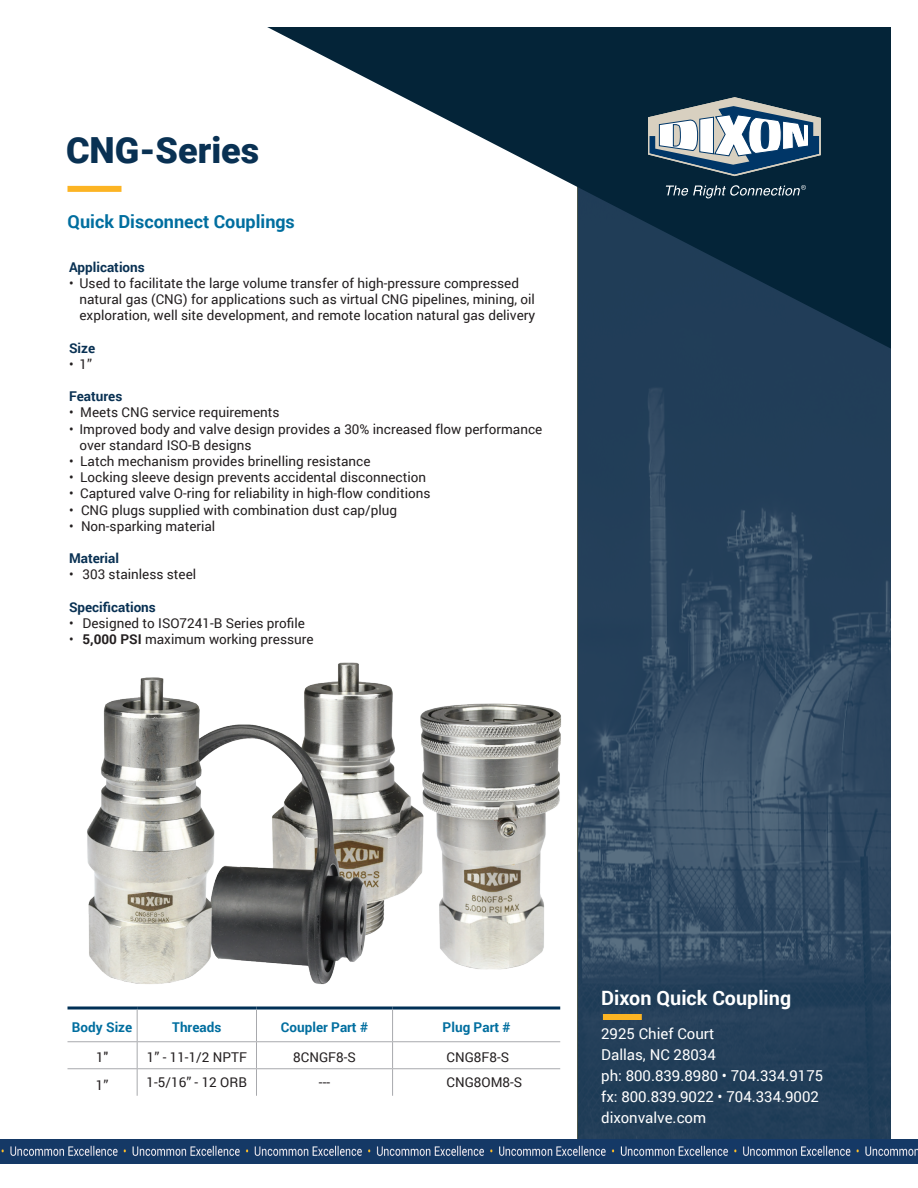
<style>
.page{position:relative;width:918px;height:1188px;background:#fff}
.page>*{position:absolute;margin:0;border:0;box-sizing:border-box;transform-origin:0 0}
.t1{font:900 36px "Roboto";color:#093153}
.t2{font:700 19.8px "Roboto";color:#fff}
._2020_Category_Heade{font:700 18px "Roboto";color:#006e9f}
.t3{font:15px "Roboto";color:#fff}
.text_-_left{font:13.5px/16.2px "Roboto";color:#231f20}
._2020_Table_Body_Tex{font:13.5px "Roboto";color:#231f20}
.text_-_left-2{font:700 13.5px "Roboto";color:#093153}
._2020_Table_Header{font:700 13.5px "Roboto";color:#006e9f}
.s1{font-weight:700}
</style>
<div class="page">
<svg style="left:578px;top:349px;width:313px;height:791px;background:#2b465f"></svg>
<svg style="left:267px;top:27px;width:624px;height:322px"></svg>
<div style="left:68px;top:186px;width:54px;height:6px;background:#fcb423"></div>
<div style="left:603px;top:1014px;width:39px;height:6px;background:#fcb423"></div>
<svg style="left:648px;top:97px;width:173px;height:79px"></svg>
<svg style="left:666px;top:185px;width:140px;height:13px;background:#3b5463"></svg>
<img style="left:0;top:1140px;width:503px;height:24px">
<img style="left:503px;top:1140px;width:415px;height:24px">
<svg style="left:68px;top:1006px;width:69px;height:4px"></svg>
<svg style="left:137px;top:1006px;width:119px;height:4px"></svg>
<svg style="left:256px;top:1006px;width:137px;height:4px"></svg>
<svg style="left:393px;top:1006px;width:167px;height:4px"></svg>
<hr style="left:137px;top:1010px;width:1px;height:31px;background:#a8a9ad">
<hr style="left:256px;top:1010px;width:1px;height:31px;background:#a8a9ad">
<hr style="left:392px;top:1010px;width:1px;height:31px;background:#a8a9ad">
<hr style="left:68px;top:1041px;width:69px;height:1px;background:#a8a9ad">
<hr style="left:137px;top:1041px;width:119px;height:1px;background:#a8a9ad">
<hr style="left:256px;top:1041px;width:137px;height:1px;background:#a8a9ad">
<hr style="left:393px;top:1041px;width:167px;height:1px;background:#a8a9ad">
<hr style="left:68px;top:1068px;width:69px;height:1px;background:#a8a9ad">
<hr style="left:137px;top:1068px;width:119px;height:1px;background:#a8a9ad">
<svg style="left:137px;top:1042px;width:1px;height:54px"></svg>
<hr style="left:256px;top:1068px;width:137px;height:1px;background:#a8a9ad">
<svg style="left:256px;top:1042px;width:1px;height:54px"></svg>
<hr style="left:393px;top:1068px;width:167px;height:1px;background:#a8a9ad">
<svg style="left:392px;top:1042px;width:1px;height:54px"></svg>
<img style="left:87px;top:662px;width:474px;height:323px">
<p class="t1" style="left:66px;top:125px;width:195px">CNG-Series</p>
<p class="_2020_Category_Heade" style="left:68px;top:209px;width:229px">Quick Disconnect Couplings</p>
<p class="text_-_left-2" style="left:69px;top:257px;width:77px">Applications</p>
<p class="text_-_left" style="left:80px;top:274px;width:457px;text-indent:-10px">• Used to facilitate the large volume transfer of high-pressure compressed natural gas (CNG) for applications such as virtual CNG pipelines, mining, oil exploration, well site development, and remote location natural gas delivery</p>
<p class="text_-_left-2" style="left:69px;top:338px;width:28px">Size</p>
<p class="text_-_left" style="left:69px;top:355px;width:25px">• 1”</p>
<p class="text_-_left-2" style="left:69px;top:387px;width:55px">Features</p>
<p class="text_-_left" style="left:69px;top:404px;width:212px">• Meets CNG service requirements</p>
<p class="text_-_left" style="left:80px;top:420px;width:464px;text-indent:-10px">• Improved body and valve design provides a 30% increased flow performance over standard ISO-B designs</p>
<p class="text_-_left" style="left:69px;top:453px;width:303px">• Latch mechanism provides brinelling resistance</p>
<p class="text_-_left" style="left:69px;top:469px;width:359px">• Locking sleeve design prevents accidental disconnection</p>
<p class="text_-_left" style="left:69px;top:485px;width:363px">• Captured valve O-ring for reliability in high-flow conditions</p>
<p class="text_-_left" style="left:69px;top:501px;width:330px">• CNG plugs supplied with combination dust cap/plug</p>
<p class="text_-_left" style="left:69px;top:517px;width:148px">• Non-sparking material</p>
<p class="text_-_left-2" style="left:69px;top:549px;width:52px">Material</p>
<p class="text_-_left" style="left:69px;top:566px;width:129px">• 303 stainless steel</p>
<p class="text_-_left-2" style="left:69px;top:597px;width:88px">Specifications</p>
<p class="text_-_left" style="left:69px;top:615px;width:237px">• Designed to ISO7241-B Series profile</p>
<p class="text_-_left" style="left:69px;top:631px;width:246px">• <span class="s1">5,000 PSI</span> maximum working pressure</p>
<p class="_2020_Table_Header" style="left:72px;top:1018px;width:62px">Body Size</p>
<p class="_2020_Table_Header" style="left:172px;top:1018px;width:51px">Threads</p>
<p class="_2020_Table_Header" style="left:281px;top:1018px;width:89px">Coupler Part #</p>
<p class="_2020_Table_Header" style="left:443px;top:1018px;width:69px">Plug Part #</p>
<p class="_2020_Table_Body_Tex" style="left:96px;top:1048px;width:14px">1"</p>
<p class="_2020_Table_Body_Tex" style="left:147px;top:1048px;width:102px">1” - 11-1/2 NPTF</p>
<p class="_2020_Table_Body_Tex" style="left:293px;top:1048px;width:64px">8CNGF8-S</p>
<p class="_2020_Table_Body_Tex" style="left:447px;top:1048px;width:64px">CNG8F8-S</p>
<p class="_2020_Table_Body_Tex" style="left:96px;top:1075px;width:14px">1”</p>
<p class="_2020_Table_Body_Tex" style="left:147px;top:1073px;width:102px">1-5/16” - 12 ORB</p>
<p class="_2020_Table_Body_Tex" style="left:319px;top:1073px;width:13px">---</p>
<p class="_2020_Table_Body_Tex" style="left:447px;top:1073px;width:77px">CNG8OM8-S</p>
<p class="t2" style="left:601px;top:984px;width:191px">Dixon Quick Coupling</p>
<p class="t3" style="left:601px;top:1023px;width:115px">2925 Chief Court</p>
<p class="t3" style="left:601px;top:1044px;width:116px">Dallas, NC 28034</p>
<p class="t3" style="left:601px;top:1065px;width:224px">ph: 800.839.8980 • 704.334.9175</p>
<p class="t3" style="left:601px;top:1086px;width:219px">fx: 800.839.9022 • 704.334.9002</p>
<p class="t3" style="left:601px;top:1107px;width:107px">dixonvalve.com</p>
</div>
